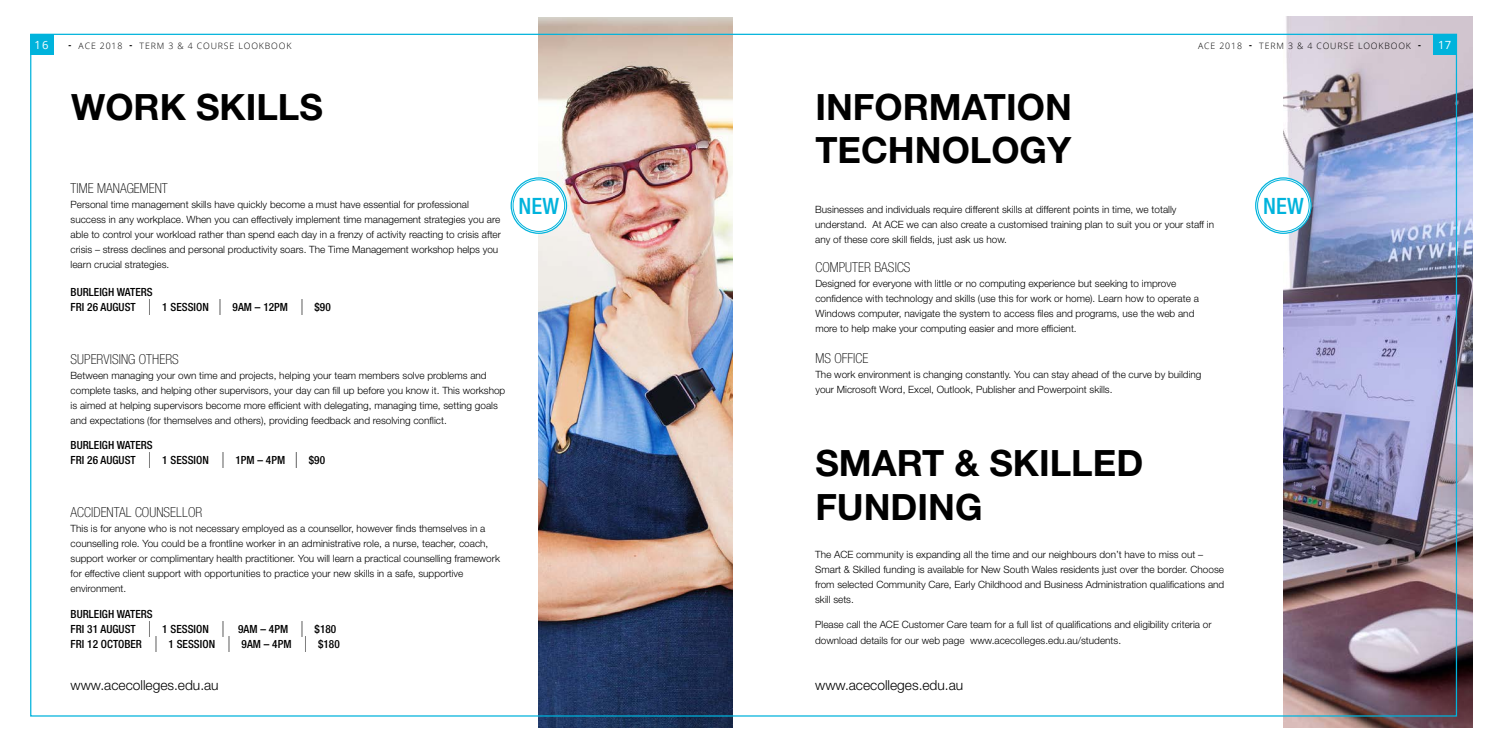
<style>
.page{position:relative;width:1489px;height:745px;background:#fff}
.page>*{position:absolute;margin:0;border:0;box-sizing:border-box;transform-origin:0 0}
.t1{font:700 36.25px/43.5px "Helvetica Neue LT Std";color:#000}
.t2{font:500 condensed 22.5px "Helvetica Neue LT Std";letter-spacing:.005em;color:#00b3dc}
.t3{font:100 condensed 13.75px "Helvetica Neue LT Std";letter-spacing:.005em;color:#000}
.t4{font:300 13.75px "Helvetica Neue LT Std";color:#000}
.t5{font:500 condensed 11.25px/15px "Helvetica Neue LT Std";letter-spacing:.005em;color:#000}
.t6{font:11.25px "Open Sans";color:#fff}
.t7{font:300 10px/15px "Helvetica Neue LT Std";color:#000}
.t8{font:300 8.75px "Open Sans";letter-spacing:.1em;color:#000}
.s1{font-weight:700}
.s2{font-weight:300;font-style:italic;font-size:14.62px}
</style>
<div class="page">
<img style="left:539px;top:18px;width:194px;height:708px">
<div style="left:511px;top:178px;width:55px;height:55px;background:#fff;border-radius:50%"></div>
<div style="left:510px;top:177px;width:57px;height:57px;border:1px solid #00b3dc;border-radius:50%"></div>
<div style="left:513px;top:179px;width:52px;height:52px;border:1px solid #00b3dc;border-radius:50%"></div>
<img style="left:1283px;top:17px;width:188px;height:709px">
<div style="left:1255px;top:178px;width:55px;height:55px;background:#fff;border-radius:50%"></div>
<div style="left:1254px;top:177px;width:57px;height:57px;border:1px solid #00b3dc;border-radius:50%"></div>
<div style="left:1257px;top:179px;width:52px;height:52px;border:1px solid #00b3dc;border-radius:50%"></div>
<div style="left:31px;top:34px;width:23px;height:21px;background:#00b3dc"></div>
<div style="left:1433px;top:34px;width:23px;height:21px;background:#00b3dc"></div>
<p class="t6" style="left:35px;top:37px;width:15px">16</p>
<p class="t8" style="left:69px;top:40px;width:224px"><span class="s1">-</span> ACE 2018 <span class="s1">-</span> TERM 3 &amp; 4 COURSE LOOKBOOK</p>
<p class="t8" style="left:1197px;top:40px;width:224px">ACE 2018 <span class="s1">-</span> TERM 3 &amp; 4 COURSE LOOKBOOK <span class="s1">-</span></p>
<p class="t6" style="left:1437px;top:37px;width:15px">17</p>
<h1 class="t1" style="left:71px;top:84px;width:253px">WORK SKILLS</h1>
<h3 class="t3" style="left:71px;top:180px;width:99px">TIME MANAGEMENT</h3>
<p class="t7" style="left:71px;top:196px;width:432px">Personal time management skills have quickly become a must have essential for professional success in any workplace. When you can effectively implement time management strategies you are able to control your workload rather than spend each day in a frenzy of activity reacting to crisis after crisis – stress declines and personal productivity soars. The Time Management workshop helps you learn crucial strategies.</p>
<p class="t5" style="left:71px;top:284px;width:262px">BURLEIGH WATERS<br>FRI 26 AUGUST <span class="s2">|</span> 1 SESSION <span class="s2">|</span> 9AM – 12PM <span class="s2">|</span> $90</p>
<h3 class="t3" style="left:71px;top:351px;width:110px">SUPERVISING OTHERS</h3>
<p class="t7" style="left:71px;top:367px;width:436px">Between managing your own time and projects, helping your team members solve problems and complete tasks, and helping other supervisors, your day can fill up before you know it. This workshop is aimed at helping supervisors become more efficient with delegating, managing time, setting goals and expectations (for themselves and others), providing feedback and resolving conflict.</p>
<p class="t5" style="left:71px;top:437px;width:256px">BURLEIGH WATERS<br>FRI 26 AUGUST <span class="s2">|</span> 1 SESSION <span class="s2">|</span> 1PM – 4PM <span class="s2">|</span> $90</p>
<h3 class="t3" style="left:71px;top:504px;width:133px">ACCIDENTAL COUNSELLOR</h3>
<p class="t7" style="left:71px;top:520px;width:431px">This is for anyone who is not necessary employed as a counsellor, however finds themselves in a counselling role. You could be a frontline worker in an administrative role, a nurse, teacher, coach, support worker or complimentary health practitioner. You will learn a practical counselling framework for effective client support with opportunities to practice your new skills in a safe, supportive environment.</p>
<p class="t5" style="left:71px;top:606px;width:271px">BURLEIGH WATERS<br>FRI 31 AUGUST <span class="s2">|</span> 1 SESSION <span class="s2">|</span> 9AM – 4PM <span class="s2">|</span> $180<br>FRI 12 OCTOBER <span class="s2">|</span> 1 SESSION <span class="s2">|</span> 9AM – 4PM <span class="s2">|</span> $180</p>
<h3 class="t4" style="left:71px;top:676px;width:150px">www.acecolleges.edu.au</h3>
<h2 class="t2" style="left:518px;top:192px;width:42px">NEW</h2>
<h1 class="t1" style="left:815px;top:84px;width:258px">INFORMATION<br>TECHNOLOGY</h1>
<p class="t7" style="left:815px;top:201px;width:400px">Businesses and individuals require different skills at different points in time, we totally understand. At ACE we can also create a customised training plan to suit you or your staff in any of these core skill fields, just ask us how.</p>
<h3 class="t3" style="left:815px;top:259px;width:97px">COMPUTER BASICS</h3>
<p class="t7" style="left:815px;top:275px;width:385px">Designed for everyone with little or no computing experience but seeking to improve confidence with technology and skills (use this for work or home). Learn how to operate a Windows computer, navigate the system to access files and programs, use the web and more to help make your computing easier and more efficient.</p>
<h3 class="t3" style="left:815px;top:350px;width:54px">MS OFFICE</h3>
<p class="t7" style="left:815px;top:366px;width:387px">The work environment is changing constantly. You can stay ahead of the curve by building your Microsoft Word, Excel, Outlook, Publisher and Powerpoint skills.</p>
<h1 class="t1" style="left:815px;top:440px;width:329px">SMART &amp; SKILLED<br>FUNDING</h1>
<p class="t7" style="left:815px;top:546px;width:410px">The ACE community is expanding all the time and our neighbours don’t have to miss out – Smart &amp; Skilled funding is available for New South Wales residents just over the border. Choose from selected Community Care, Early Childhood and Business Administration qualifications and skill sets.</p>
<p class="t7" style="left:815px;top:616px;width:398px">Please call the ACE Customer Care team for a full list of qualifications and eligibility criteria or download details for our web page www.acecolleges.edu.au/students.</p>
<h3 class="t4" style="left:815px;top:676px;width:150px">www.acecolleges.edu.au</h3>
<h2 class="t2" style="left:1262px;top:192px;width:42px">NEW</h2>
</div>
